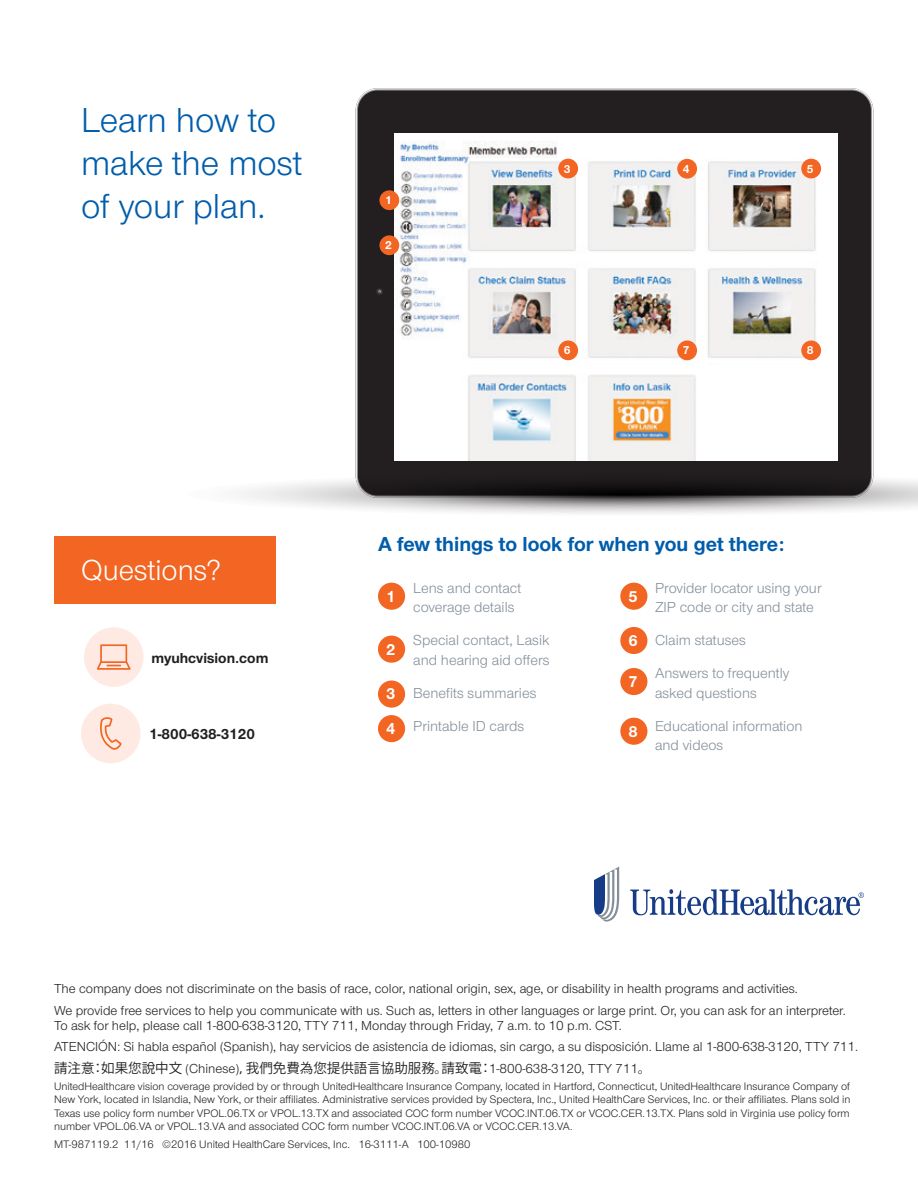
<style>
.page{position:relative;width:918px;height:1188px;background:#fff}
.page>*{position:absolute;margin:0;border:0;box-sizing:border-box;transform-origin:0 0}
.t1{font:36px/43.2px "UHC Sans";color:#005dac}
.t2{font:30px "UHC Sans";color:#fff}
.t3{font:700 21px "UHC Sans";color:#005dac}
.t4{font:700 16.2px "UHC Sans";color:#fff}
.t5{font:15px/19.5px "UHC Sans";color:#848f99}
.t6{font:700 15px "UHC Sans";color:#231f20}
.t7{font:13.5px/21.8px "UHC Sans";color:#231f20}
.t8{font:13.5px "Koz Go Pr 6 N";color:#231f20}
.t9{font:700 11.85px "UHC Sans";color:#fff}
.t10{font:11.25px/13.5px "UHC Sans";color:#231f20;text-align:justify}
.s1{font-family:"UHC Sans"}
</style>
<div class="page">
<svg style="left:356px;top:88px;width:517px;height:360px;background:#322f30"></svg>
<svg style="left:376px;top:289px;width:7px;height:6px"></svg>
<svg style="left:54px;top:448px;width:864px;height:92px"></svg>
<img style="left:395px;top:134px;width:442px;height:326px">
<div style="left:379px;top:190px;width:20px;height:20px;background:#f26522;border-radius:50%"></div>
<div style="left:558px;top:159px;width:20px;height:19px;background:#f26522;border-radius:50%"></div>
<div style="left:677px;top:159px;width:20px;height:20px;background:#f26522;border-radius:50%"></div>
<div style="left:677px;top:340px;width:20px;height:20px;background:#f26522;border-radius:50%"></div>
<div style="left:801px;top:340px;width:20px;height:20px;background:#f26522;border-radius:50%"></div>
<div style="left:801px;top:159px;width:20px;height:19px;background:#f26522;border-radius:50%"></div>
<div style="left:379px;top:235px;width:20px;height:20px;background:#f26522;border-radius:50%"></div>
<div style="left:558px;top:340px;width:20px;height:20px;background:#f26522;border-radius:50%"></div>
<div style="left:378px;top:583px;width:27px;height:27px;background:#f26522;border-radius:50%"></div>
<div style="left:620px;top:583px;width:27px;height:27px;background:#f26522;border-radius:50%"></div>
<div style="left:378px;top:715px;width:27px;height:27px;background:#f26522;border-radius:50%"></div>
<div style="left:378px;top:636px;width:27px;height:27px;background:#f26522;border-radius:50%"></div>
<div style="left:620px;top:627px;width:27px;height:27px;background:#f26522;border-radius:50%"></div>
<div style="left:620px;top:668px;width:27px;height:27px;background:#f26522;border-radius:50%"></div>
<div style="left:620px;top:718px;width:27px;height:27px;background:#f26522;border-radius:50%"></div>
<div style="left:378px;top:681px;width:27px;height:27px;background:#f26522;border-radius:50%"></div>
<div style="left:54px;top:537px;width:221px;height:67px;background:#f26522"></div>
<div style="left:84px;top:627px;width:60px;height:60px;background:#feeae2;border-radius:50%"></div>
<svg style="left:97px;top:644px;width:34px;height:26px"></svg>
<div style="left:81px;top:704px;width:60px;height:59px;background:#feeae2;border-radius:50%"></div>
<svg style="left:100px;top:717px;width:22px;height:33px"></svg>
<svg style="left:630px;top:889px;width:234px;height:26px"></svg>
<svg style="left:594px;top:867px;width:25px;height:55px"></svg>
<h1 class="t1" style="left:81px;top:97px;width:223px">Learn how to make the most of your plan.</h1>
<h2 class="t2" style="left:81px;top:551px;width:141px">Questions?</h2>
<h3 class="t6" style="left:151px;top:647px;width:118px">myuhcvision.com</h3>
<h3 class="t6" style="left:149px;top:724px;width:107px">1-800-638-3120</h3>
<p class="t9" style="left:385px;top:192px;width:8px">1</p>
<p class="t9" style="left:385px;top:237px;width:8px">2</p>
<p class="t9" style="left:564px;top:161px;width:8px">3</p>
<p class="t9" style="left:683px;top:161px;width:8px">4</p>
<p class="t9" style="left:807px;top:161px;width:8px">5</p>
<p class="t9" style="left:564px;top:342px;width:8px">6</p>
<p class="t9" style="left:683px;top:342px;width:8px">7</p>
<p class="t9" style="left:807px;top:342px;width:8px">8</p>
<h3 class="t3" style="left:378px;top:530px;width:408px">A few things to look for when you get there:</h3>
<h3 class="t5" style="left:413px;top:577px;width:110px">Lens and contact coverage details</h3>
<h3 class="t5" style="left:413px;top:630px;width:138px">Special contact, Lasik and hearing aid offers</h3>
<h3 class="t5" style="left:413px;top:682px;width:125px">Benefits summaries</h3>
<h3 class="t5" style="left:413px;top:715px;width:112px">Printable ID cards</h3>
<h3 class="t4" style="left:386px;top:585px;width:11px">1</h3>
<h3 class="t4" style="left:628px;top:585px;width:11px">5</h3>
<h3 class="t4" style="left:628px;top:630px;width:11px">6</h3>
<h3 class="t4" style="left:628px;top:671px;width:11px">7</h3>
<h3 class="t4" style="left:628px;top:720px;width:11px">8</h3>
<h3 class="t4" style="left:386px;top:638px;width:11px">2</h3>
<h3 class="t4" style="left:386px;top:683px;width:11px">3</h3>
<h3 class="t4" style="left:386px;top:718px;width:11px">4</h3>
<h3 class="t5" style="left:655px;top:577px;width:168px">Provider locator using your<br>ZIP code or city and state</h3>
<h3 class="t5" style="left:655px;top:630px;width:92px">Claim statuses</h3>
<h3 class="t5" style="left:655px;top:663px;width:136px">Answers to frequently asked questions</h3>
<h3 class="t5" style="left:655px;top:715px;width:149px">Educational information and videos</h3>
<p class="t7" style="left:54px;top:977px;width:793px">The company does not discriminate on the basis of race, color, national origin, sex, age, or disability in health programs and activities.<br>We provide free services to help you communicate with us. Such as, letters in other languages or large print. Or, you can ask for an interpreter.</p>
<p class="t7" style="left:54px;top:1014px;width:806px">To ask for help, please call 1-800-638-3120, TTY 711, Monday through Friday, 7 a.m. to 10 p.m. CST.<br>ATENCIÓN: Si habla español (Spanish), hay servicios de asistencia de idiomas, sin cargo, a su disposición. Llame al 1-800-638-3120, TTY 711.</p>
<p class="t8" style="left:54px;top:1061px;width:599px">請注意：如果您說中文 <span class="s1">(Chinese)</span>，我們免費為您提供語言協助服務。請致電：<span class="s1">1-800-638-3120, TTY 711</span>。</p>
<p class="t10" style="left:54px;top:1079px;width:798px">UnitedHealthcare vision coverage provided by or through UnitedHealthcare Insurance Company, located in Hartford, Connecticut, UnitedHealthcare Insurance Company of New York, located in Islandia, New York, or their affiliates. Administrative services provided by Spectera, Inc., United HealthCare Services, Inc. or their affiliates. Plans sold in Texas use policy form number VPOL.06.TX or VPOL.13.TX and associated COC form number VCOC.INT.06.TX or VCOC.CER.13.TX. Plans sold in Virginia use policy form number VPOL.06.VA or VPOL.13.VA and associated COC form number VCOC.INT.06.VA or VCOC.CER.13.VA.</p>
<p class="t10" style="left:54px;top:1137px;width:418px">MT-987119.2 11/16 ©2016 United HealthCare Services, Inc. 16-3111-A 100-10980</p>
</div>
